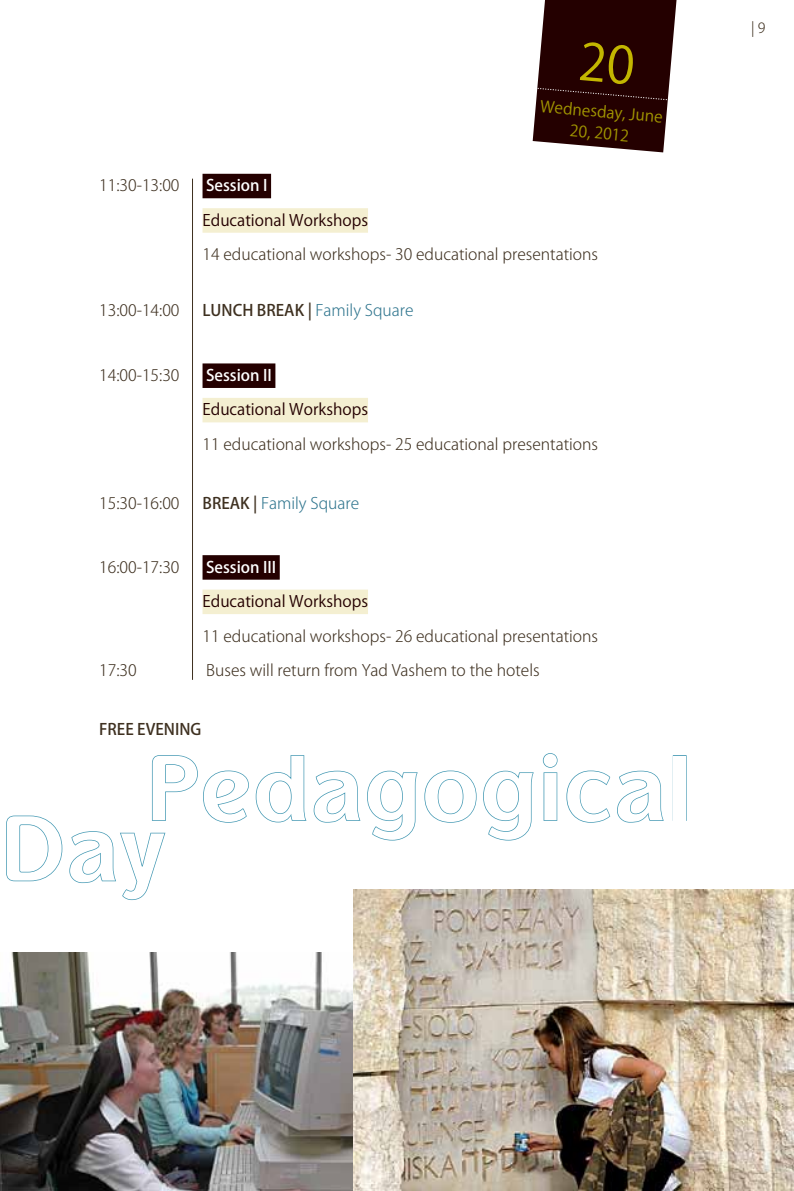
<style>
.page{position:relative;width:794px;height:1191px;background:#fff}
.page>*{position:absolute;margin:0;border:0;box-sizing:border-box;transform-origin:0 0}
.t1{font:700 93.8px "Fb Typograph Eng";color:#fff}
.t2{font:300 15.75px "Koz Go Pro";color:#3e3020}
.t3{font:15.75px "Koz Go Pro";color:#240000}
.t4{font:300 15.75px "Koz Go Pro";color:#2f758e}
.t5{font:500 15.75px "Koz Go Pro";color:#fff}
.t6{font:15.75px/21.9px "Koz Go Pro";color:#a19600;text-align:center}
.t7{font:500 15.75px "Koz Go Pro";color:#3e3020}
.t8{font:300 14px "Koz Go Pro";color:#3e3020}
.s1{font-weight:500;color:#3e3020}
</style>
<div class="page">
<div style="left:202px;top:174px;width:69px;height:24px;background:#240000"></div>
<div style="left:202px;top:208px;width:166px;height:25px;background:#f4efd1"></div>
<div style="left:202px;top:363px;width:73px;height:25px;background:#240000"></div>
<div style="left:202px;top:398px;width:166px;height:24px;background:#f4efd1"></div>
<div style="left:202px;top:555px;width:78px;height:24px;background:#240000"></div>
<div style="left:202px;top:589px;width:166px;height:25px;background:#f4efd1"></div>
<img style="left:0;top:953px;width:353px;height:238px">
<img style="left:353px;top:889px;width:441px;height:302px">
<svg style="left:542px;top:753px;width:16px;height:68px"></svg>
<svg style="left:566px;top:770px;width:98px;height:53px"></svg>
<div style="left:673px;top:755px;width:13px;height:66px;border:1px solid #469ab4"></div>
<svg style="left:6px;top:815px;width:57px;height:67px"></svg>
<svg style="left:69px;top:755px;width:466px;height:145px"></svg>
<hr style="left:192px;top:179px;width:1px;height:501px;background:#3e3020">
<svg style="left:532px;top:0;width:145px;height:152px;background:#3f2020"></svg>
<p class="t6" style="left:541px;top:96px;width:124px;rotate:5deg">Wednesday, June<br>20, 2012</p>
<p class="t2" style="left:99px;top:175px;width:82px">11:30-13:00</p>
<p class="t5" style="left:206px;top:175px;width:63px">Session I</p>
<p class="t3" style="left:202px;top:210px;width:167px">Educational Workshops</p>
<p class="t2" style="left:202px;top:244px;width:397px">14 educational workshops- 30 educational presentations</p>
<p class="t2" style="left:99px;top:299px;width:82px">13:00-14:00</p>
<p class="t4" style="left:202px;top:299px;width:213px"><span class="s1">LUNCH BREAK |</span> Family Square</p>
<p class="t2" style="left:99px;top:365px;width:82px">14:00-15:30</p>
<p class="t5" style="left:206px;top:365px;width:67px">Session II</p>
<p class="t3" style="left:202px;top:399px;width:167px">Educational Workshops</p>
<p class="t2" style="left:202px;top:434px;width:397px">11 educational workshops- 25 educational presentations</p>
<p class="t2" style="left:99px;top:492px;width:82px">15:30-16:00</p>
<p class="t4" style="left:202px;top:492px;width:158px"><span class="s1">BREAK |</span> Family Square</p>
<p class="t2" style="left:99px;top:556px;width:82px">16:00-17:30</p>
<p class="t5" style="left:206px;top:557px;width:72px">Session III</p>
<p class="t3" style="left:202px;top:591px;width:167px">Educational Workshops</p>
<p class="t2" style="left:202px;top:625px;width:397px">11 educational workshops- 26 educational presentations</p>
<p class="t2" style="left:99px;top:660px;width:39px">17:30</p>
<p class="t2" style="left:206px;top:660px;width:335px">Buses will return from Yad Vashem to the hotels</p>
<p class="t7" style="left:99px;top:719px;width:104px">FREE EVENING</p>
<h1 class="t1" style="left:146px;top:725px;width:547px">Pedagogical</h1>
<h1 class="t1" style="left:0;top:785px;width:167px">Day</h1>
<p class="t8" style="left:751px;top:19px;width:16px">| 9</p>
</div>
